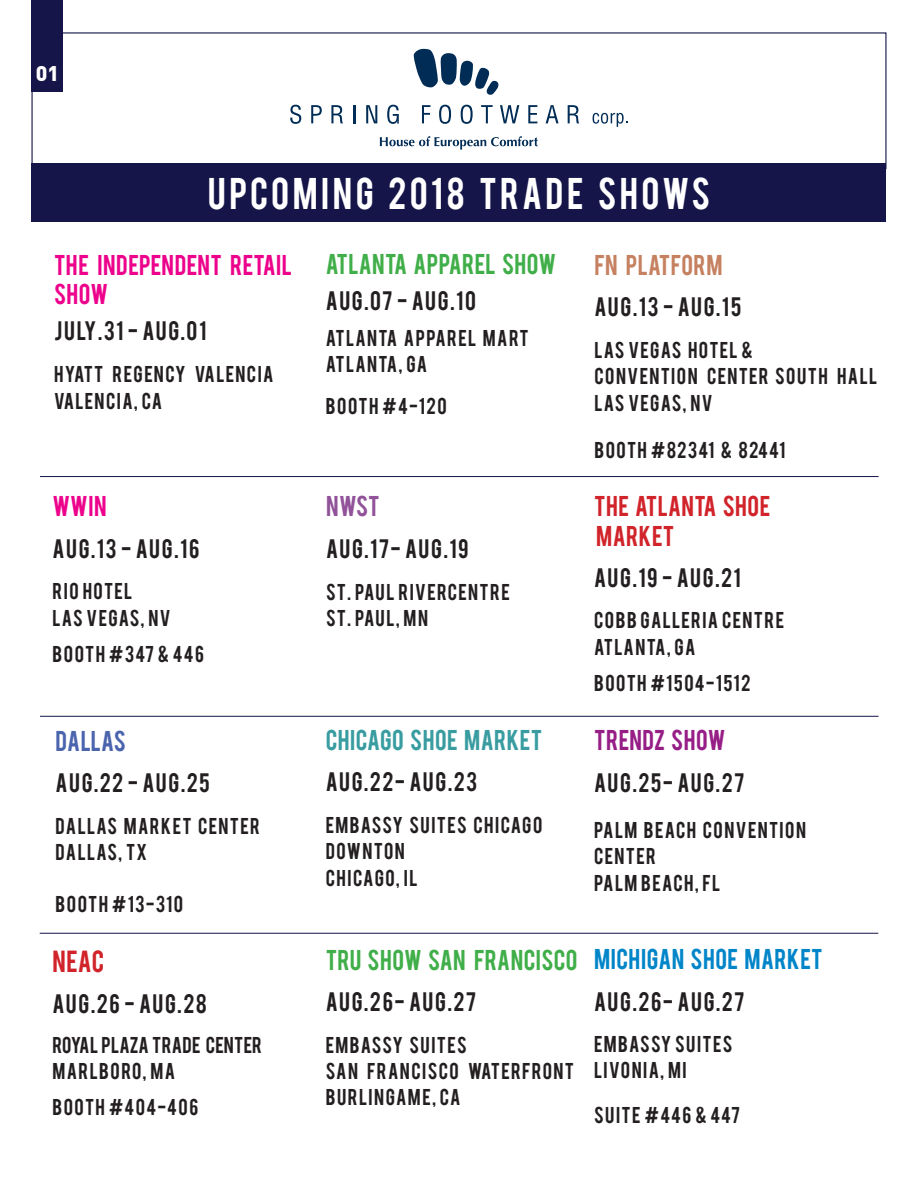
<style>
.page{position:relative;width:918px;height:1188px;background:#fff}
.page>*{position:absolute;margin:0;border:0;box-sizing:border-box;transform-origin:0 0}
.t1{font:34.8px "Bebas";letter-spacing:.095em;color:#fff}
.t2{font:24px "Bebas";color:#d1232a}
.t3{font:22.5px "Bebas";letter-spacing:.015em;color:#40ae49}
.t4{font:22.5px/29.4px "Bebas";letter-spacing:.02em;color:#ed028c}
.t5{font:22.5px/29.4px "Bebas";letter-spacing:.02em;color:#d1232a}
.t6{font:22.5px "Bebas";letter-spacing:.02em;color:#0085c9}
.t7{font:22.5px "Bebas";letter-spacing:.02em;color:#389ca0}
.t8{font:22.5px "Bebas";letter-spacing:.01em;color:#c58160}
.t9{font:22.5px "Bebas";letter-spacing:.02em;color:#961e86}
.t10{font:22.5px "Bebas";color:#4a64ae}
.t11{font:22.5px "Bebas";color:#915299}
.t12{font:21px "Bebas";letter-spacing:.06em;color:#231f20}
.t13{font:21px "Bebas";letter-spacing:.08em;color:#231f20}
.t14{font:900 21px "DIN";color:#fff}
.t15{font:18px/26.4px "Bebas";letter-spacing:.075em;color:#231f20}
.t16{font:18px/25.5px "Bebas";letter-spacing:.015em;color:#231f20}
</style>
<div class="page">
<div style="left:32px;top:163px;width:854px;height:58px;background:#151549"></div>
<svg style="left:413px;top:49px;width:86px;height:46px"></svg>
<svg style="left:290px;top:105px;width:11px;height:19px"></svg>
<svg style="left:311px;top:105px;width:11px;height:18px"></svg>
<svg style="left:331px;top:105px;width:12px;height:18px"></svg>
<svg style="left:353px;top:105px;width:2px;height:18px"></svg>
<svg style="left:366px;top:105px;width:11px;height:18px"></svg>
<svg style="left:387px;top:105px;width:12px;height:19px"></svg>
<svg style="left:422px;top:105px;width:8px;height:18px"></svg>
<svg style="left:439px;top:105px;width:12px;height:19px"></svg>
<svg style="left:461px;top:105px;width:12px;height:19px"></svg>
<svg style="left:481px;top:105px;width:12px;height:18px"></svg>
<svg style="left:500px;top:105px;width:19px;height:18px"></svg>
<svg style="left:528px;top:105px;width:9px;height:18px"></svg>
<svg style="left:546px;top:105px;width:13px;height:18px"></svg>
<svg style="left:568px;top:105px;width:11px;height:18px"></svg>
<svg style="left:593px;top:113px;width:35px;height:14px"></svg>
<svg style="left:380px;top:136px;width:158px;height:14px"></svg>
<hr style="left:40px;top:716px;width:839px;height:1px;background:#151549">
<hr style="left:40px;top:476px;width:839px;height:1px;background:#151549">
<div style="left:31px;top:0;width:32px;height:92px;background:#151549"></div>
<hr style="left:40px;top:933px;width:838px;height:1px;background:#151549">
<p class="t14" style="left:36px;top:59px;width:25px">01</p>
<h1 class="t1" style="left:208px;top:168px;width:504px">UPCOMING 2018 TRADE SHOWS</h1>
<p class="t4" style="left:54px;top:249px;width:240px">THE INDEPENDENT RETAIL<br>SHOW</p>
<p class="t12" style="left:54px;top:315px;width:154px">JULY.31 - AUG.01</p>
<p class="t15" style="left:54px;top:359px;width:221px;line-height:27px">HYATT REGENCY VALENCIA<br>VALENCIA, CA</p>
<p class="t4" style="left:53px;top:490px;width:55px">WWIN</p>
<p class="t13" style="left:53px;top:533px;width:148px">AUG.13 - AUG.16</p>
<p class="t15" style="left:53px;top:577px;width:120px">RIO HOTEL<br>LAS VEGAS, NV</p>
<p class="t15" style="left:53px;top:639px;width:153px">BOOTH #347 &amp; 446</p>
<p class="t10" style="left:56px;top:724px;width:72px">DALLAS</p>
<p class="t12" style="left:56px;top:768px;width:156px">AUG.22 - AUG.25</p>
<p class="t15" style="left:56px;top:811px;width:206px">DALLAS MARKET CENTER<br>DALLAS, TX</p>
<p class="t15" style="left:56px;top:890px;width:129px">BOOTH #13-310</p>
<h2 class="t2" style="left:52px;top:943px;width:53px">NEAC</h2>
<p class="t12" style="left:52px;top:988px;width:156px">AUG.26 - AUG.28</p>
<p class="t16" style="left:52px;top:1032px;width:211px">ROYAL PLAZA TRADE CENTER<br>MARLBORO, MA</p>
<p class="t15" style="left:52px;top:1093px;width:147px">BOOTH #404-406</p>
<p class="t3" style="left:326px;top:248px;width:232px">ATLANTA APPAREL SHOW</p>
<p class="t12" style="left:326px;top:285px;width:151px">AUG.07 - AUG.10</p>
<p class="t15" style="left:326px;top:323px;width:204px">ATLANTA APPAREL MART<br>ATLANTA, GA</p>
<p class="t15" style="left:326px;top:391px;width:122px">BOOTH #4-120</p>
<p class="t11" style="left:326px;top:490px;width:55px">NWST</p>
<p class="t12" style="left:326px;top:533px;width:144px">AUG.17- AUG.19</p>
<p class="t15" style="left:326px;top:577px;width:185px">ST. PAUL RIVERCENTRE<br>ST. PAUL, MN</p>
<p class="t7" style="left:326px;top:724px;width:218px">CHICAGO SHOE MARKET</p>
<p class="t12" style="left:326px;top:767px;width:153px">AUG.22- AUG.23</p>
<p class="t15" style="left:326px;top:810px;width:218px">EMBASSY SUITES CHICAGO<br>DOWNTON<br>CHICAGO, IL</p>
<p class="t8" style="left:595px;top:249px;width:129px">FN PLATFORM</p>
<p class="t13" style="left:595px;top:292px;width:148px">AUG.13 - AUG.15</p>
<p class="t15" style="left:595px;top:335px;width:284px">LAS VEGAS HOTEL &amp;<br>CONVENTION CENTER SOUTH HALL<br>LAS VEGAS, NV</p>
<p class="t15" style="left:595px;top:436px;width:192px">BOOTH #82341 &amp; 82441</p>
<p class="t5" style="left:594px;top:490px;width:178px">THE ATLANTA SHOE<br>MARKET</p>
<p class="t12" style="left:594px;top:562px;width:148px">AUG.19 - AUG.21</p>
<p class="t15" style="left:594px;top:606px;width:192px">COBB GALLERIA CENTRE<br>ATLANTA, GA</p>
<p class="t15" style="left:594px;top:668px;width:158px">BOOTH #1504-1512</p>
<p class="t9" style="left:594px;top:724px;width:133px">TRENDZ SHOW</p>
<p class="t12" style="left:594px;top:767px;width:152px">AUG.25- AUG.27</p>
<p class="t15" style="left:594px;top:815px;width:213px">PALM BEACH CONVENTION<br>CENTER<br>PALM BEACH, FL</p>
<p class="t3" style="left:326px;top:943px;width:253px">TRU SHOW SAN FRANCISCO</p>
<p class="t12" style="left:326px;top:987px;width:152px">AUG.26- AUG.27</p>
<p class="t15" style="left:326px;top:1030px;width:250px">EMBASSY SUITES<br>SAN FRANCISCO WATERFRONT<br>BURLINGAME, CA</p>
<p class="t6" style="left:594px;top:943px;width:230px">MICHIGAN SHOE MARKET</p>
<p class="t12" style="left:594px;top:986px;width:152px">AUG.26- AUG.27</p>
<p class="t15" style="left:594px;top:1030px;width:140px">EMBASSY SUITES<br>LIVONIA, MI</p>
<p class="t15" style="left:594px;top:1100px;width:147px">SUITE #446 &amp; 447</p>
</div>
